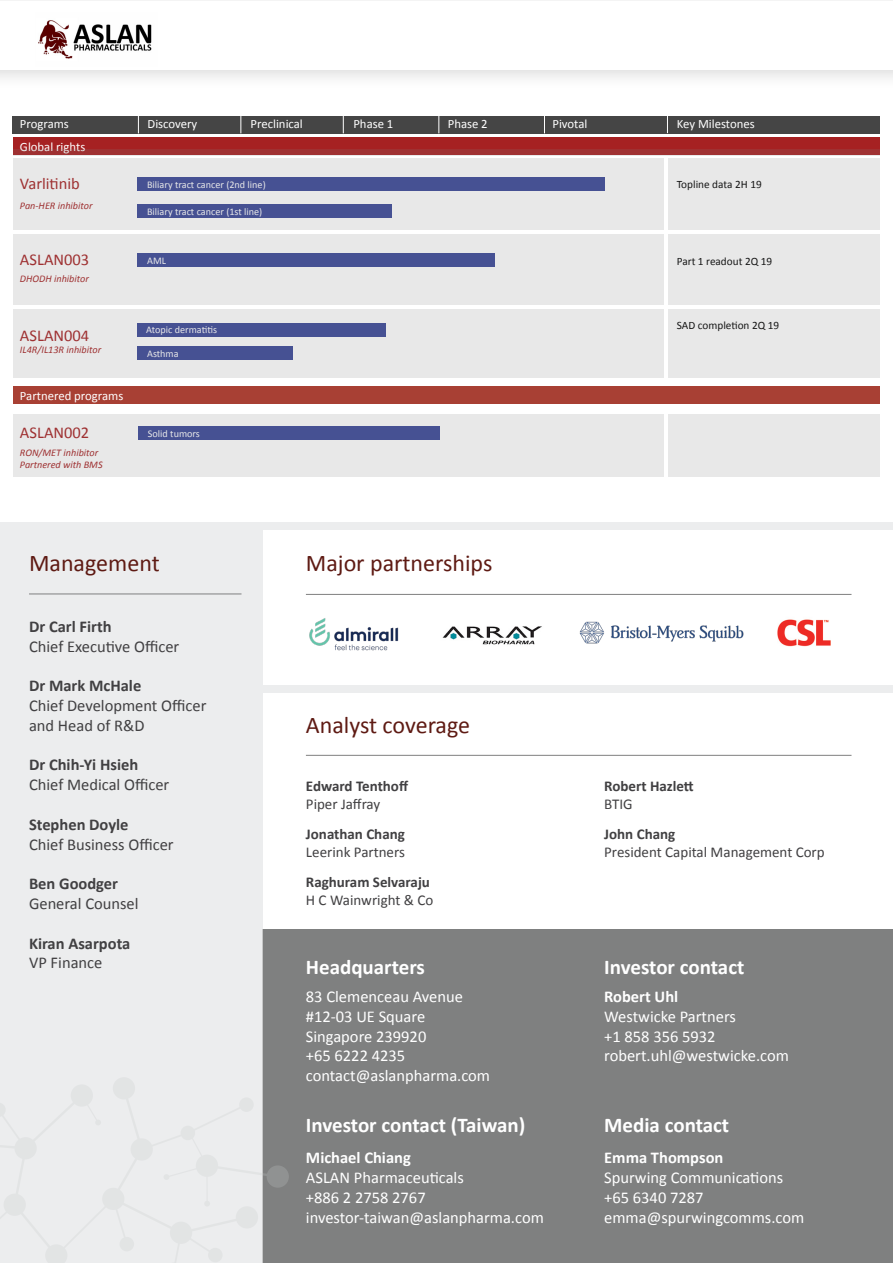
<style>
.page{position:relative;width:893px;height:1263px;background:#fff}
.page>*{position:absolute;margin:0;border:0;box-sizing:border-box;transform-origin:0 0}
.t1{font:24px "Calibri";color:#5e1a13}
.t2{font:700 21px "Calibri";color:#fff}
.t3{font:16.5px/19.8px "Calibri";color:#fff}
.t4{font:16.5px/19.8px "Calibri";color:#414042}
.t5{font:700 16.5px "Calibri";color:#414042}
.t6{font:700 16.5px "Calibri";color:#fff}
.t7{font:16.5px "Calibri";color:#a62122}
.t8{font:15px "Calibri";color:#414042}
.t9{font:700 15px "Calibri";color:#414042}
.t10{font:12.75px "Calibri";color:#fff}
.t11{font:11.25px "Calibri";color:#000101}
.t12{font:10.2px "Calibri";color:#fff}
.t13{font:italic 10.2px/12px "Calibri";color:#a62122}
</style>
<div class="page">
<div style="left:0;top:0;width:893px;height:90px;background:#000;opacity:.15"></div>
<div style="left:0;top:2px;width:893px;height:68px;background:#fff"></div>
<div style="left:263px;top:929px;width:630px;height:334px;background:#7f8080"></div>
<img style="left:38px;top:20px;width:114px;height:39px">
<div style="left:0;top:522px;width:263px;height:741px;background:#ecedee"></div>
<hr style="left:29px;top:594px;width:212px;height:1px;background:#7f8080">
<hr style="left:306px;top:594px;width:545px;height:1px;background:#7f8080">
<hr style="left:306px;top:755px;width:545px;height:1px;background:#7f8080">
<img style="left:442px;top:626px;width:100px;height:19px">
<img style="left:309px;top:618px;width:90px;height:33px">
<img style="left:777px;top:619px;width:53px;height:28px">
<img style="left:579px;top:621px;width:165px;height:23px">
<div style="left:263px;top:685px;width:630px;height:8px;background:#ecedee"></div>
<div style="left:263px;top:522px;width:630px;height:8px;background:#ecedee"></div>
<div style="left:71px;top:1084px;width:22px;height:23px;background:#e2e4e4;border-radius:50%"></div>
<div style="left:239px;top:1097px;width:15px;height:15px;background:#e2e4e4;border-radius:50%"></div>
<div style="left:267px;top:1165px;width:22px;height:23px;background:#909292;border-radius:50%"></div>
<div style="left:113px;top:1077px;width:22px;height:22px;background:#e2e4e4;border-radius:50%"></div>
<div style="left:236px;top:1206px;width:22px;height:22px;background:#e2e4e4;border-radius:50%"></div>
<div style="left:13px;top:116px;width:867px;height:17px;background:#454545"></div>
<div style="left:13px;top:137px;width:867px;height:18px;background:#a62122"></div>
<svg style="left:138px;top:116px;width:1px;height:17px"></svg>
<svg style="left:241px;top:116px;width:1px;height:17px"></svg>
<svg style="left:343px;top:116px;width:1px;height:17px"></svg>
<svg style="left:439px;top:116px;width:1px;height:17px"></svg>
<svg style="left:544px;top:116px;width:1px;height:17px"></svg>
<svg style="left:667px;top:116px;width:1px;height:17px"></svg>
<svg style="left:13px;top:149px;width:867px;height:328px;background:#d6d5db"></svg>
<hr style="left:13px;top:156px;width:875px;height:2px;background:#fff">
<hr style="left:12px;top:231px;width:876px;height:3px;background:#fff">
<hr style="left:664px;top:157px;width:3px;height:323px;background:#fff">
<div style="left:8px;top:378px;width:875px;height:35px;background:#fff"></div>
<hr style="left:12px;top:306px;width:876px;height:3px;background:#fff">
<div style="left:13px;top:386px;width:867px;height:18px;background:#a84034"></div>
<p class="t10" style="left:20px;top:116px;width:50px">Programs</p>
<p class="t10" style="left:148px;top:116px;width:51px">Discovery</p>
<p class="t10" style="left:251px;top:116px;width:54px">Preclinical</p>
<p class="t10" style="left:353px;top:116px;width:42px">Phase 1</p>
<p class="t10" style="left:448px;top:116px;width:42px">Phase 2</p>
<p class="t10" style="left:552px;top:116px;width:36px">Pivotal</p>
<p class="t10" style="left:20px;top:139px;width:67px">Global rights</p>
<p class="t12" style="left:147px;top:179px;width:120px">Biliary tract cancer (2nd line)</p>
<p class="t12" style="left:147px;top:205px;width:117px">Biliary tract cancer (1st line)</p>
<p class="t7" style="left:20px;top:173px;width:61px">Varlitinib</p>
<p class="t13" style="left:20px;top:199px;width:74px">Pan-HER inhibitor</p>
<p class="t7" style="left:20px;top:249px;width:71px">ASLAN003</p>
<p class="t13" style="left:20px;top:272px;width:70px">DHODH inhibitor</p>
<p class="t7" style="left:20px;top:325px;width:71px">ASLAN004</p>
<p class="t13" style="left:20px;top:343px;width:83px">IL4R/IL13R inhibitor</p>
<p class="t10" style="left:20px;top:388px;width:105px">Partnered programs</p>
<p class="t7" style="left:20px;top:422px;width:71px">ASLAN002</p>
<p class="t13" style="left:20px;top:446px;width:84px">RON/MET inhibitor<br>Partnered with BMS</p>
<p class="t12" style="left:147px;top:254px;width:20px">AML</p>
<p class="t12" style="left:146px;top:323px;width:72px">Atopic dermatitis</p>
<p class="t12" style="left:147px;top:347px;width:33px">Asthma</p>
<p class="t12" style="left:148px;top:427px;width:53px">Solid tumors</p>
<p class="t10" style="left:677px;top:116px;width:80px">Key Milestones</p>
<p class="t11" style="left:677px;top:178px;width:86px">Topline data 2H 19</p>
<p class="t11" style="left:677px;top:254px;width:97px">Part 1 readout 2Q 19</p>
<p class="t11" style="left:677px;top:318px;width:104px">SAD completion 2Q 19</p>
<h1 class="t1" style="left:29px;top:548px;width:132px">Management</h1>
<h1 class="t1" style="left:306px;top:548px;width:188px">Major partnerships</h1>
<p class="t5" style="left:29px;top:615px;width:84px">Dr Carl Firth</p>
<p class="t4" style="left:29px;top:635px;width:152px">Chief Executive Officer</p>
<p class="t5" style="left:29px;top:674px;width:114px">Dr Mark McHale</p>
<p class="t4" style="left:29px;top:695px;width:179px">Chief Development Officer and Head of R&amp;D</p>
<p class="t5" style="left:29px;top:753px;width:111px">Dr Chih-Yi Hsieh</p>
<p class="t4" style="left:29px;top:774px;width:142px">Chief Medical Officer</p>
<p class="t5" style="left:29px;top:813px;width:101px">Stephen Doyle</p>
<p class="t4" style="left:29px;top:833px;width:146px">Chief Business Officer</p>
<p class="t5" style="left:29px;top:872px;width:91px">Ben Goodger</p>
<p class="t4" style="left:29px;top:893px;width:111px">General Counsel</p>
<p class="t5" style="left:29px;top:931px;width:103px">Kiran Asarpota</p>
<p class="t4" style="left:29px;top:952px;width:75px">VP Finance</p>
<h1 class="t1" style="left:306px;top:711px;width:166px">Analyst coverage</h1>
<p class="t9" style="left:306px;top:775px;width:104px">Edward Tenthoff</p>
<p class="t8" style="left:306px;top:795px;width:76px">Piper Jaffray</p>
<p class="t9" style="left:306px;top:823px;width:101px">Jonathan Chang</p>
<p class="t8" style="left:306px;top:843px;width:101px">Leerink Partners</p>
<p class="t9" style="left:306px;top:871px;width:125px">Raghuram Selvaraju</p>
<p class="t8" style="left:306px;top:891px;width:129px">H C Wainwright &amp; Co</p>
<p class="t2" style="left:306px;top:952px;width:121px">Headquarters</p>
<p class="t3" style="left:306px;top:986px;width:186px">83 Clemenceau Avenue #12-03 UE Square<br>Singapore 239920<br>+65 6222 4235 contact@aslanpharma.com</p>
<p class="t2" style="left:306px;top:1110px;width:221px">Investor contact (Taiwan)</p>
<p class="t6" style="left:306px;top:1146px;width:106px">Michael Chiang</p>
<p class="t3" style="left:306px;top:1167px;width:239px">ASLAN Pharmaceuticals<br>+886 2 2758 2767 investor-taiwan@aslanpharma.com</p>
<p class="t9" style="left:604px;top:775px;width:91px">Robert Hazlett</p>
<p class="t8" style="left:604px;top:795px;width:30px">BTIG</p>
<p class="t9" style="left:604px;top:823px;width:73px">John Chang</p>
<p class="t8" style="left:604px;top:843px;width:222px">President Capital Management Corp</p>
<p class="t2" style="left:604px;top:952px;width:142px">Investor contact</p>
<p class="t6" style="left:604px;top:985px;width:76px">Robert Uhl</p>
<p class="t3" style="left:604px;top:1005px;width:186px">Westwicke Partners<br>+1 858 356 5932 robert.uhl@westwicke.com</p>
<p class="t2" style="left:604px;top:1110px;width:127px">Media contact</p>
<p class="t6" style="left:604px;top:1146px;width:121px">Emma Thompson</p>
<p class="t3" style="left:604px;top:1167px;width:202px">Spurwing Communications +65 6340 7287 emma@spurwingcomms.com</p>
</div>
